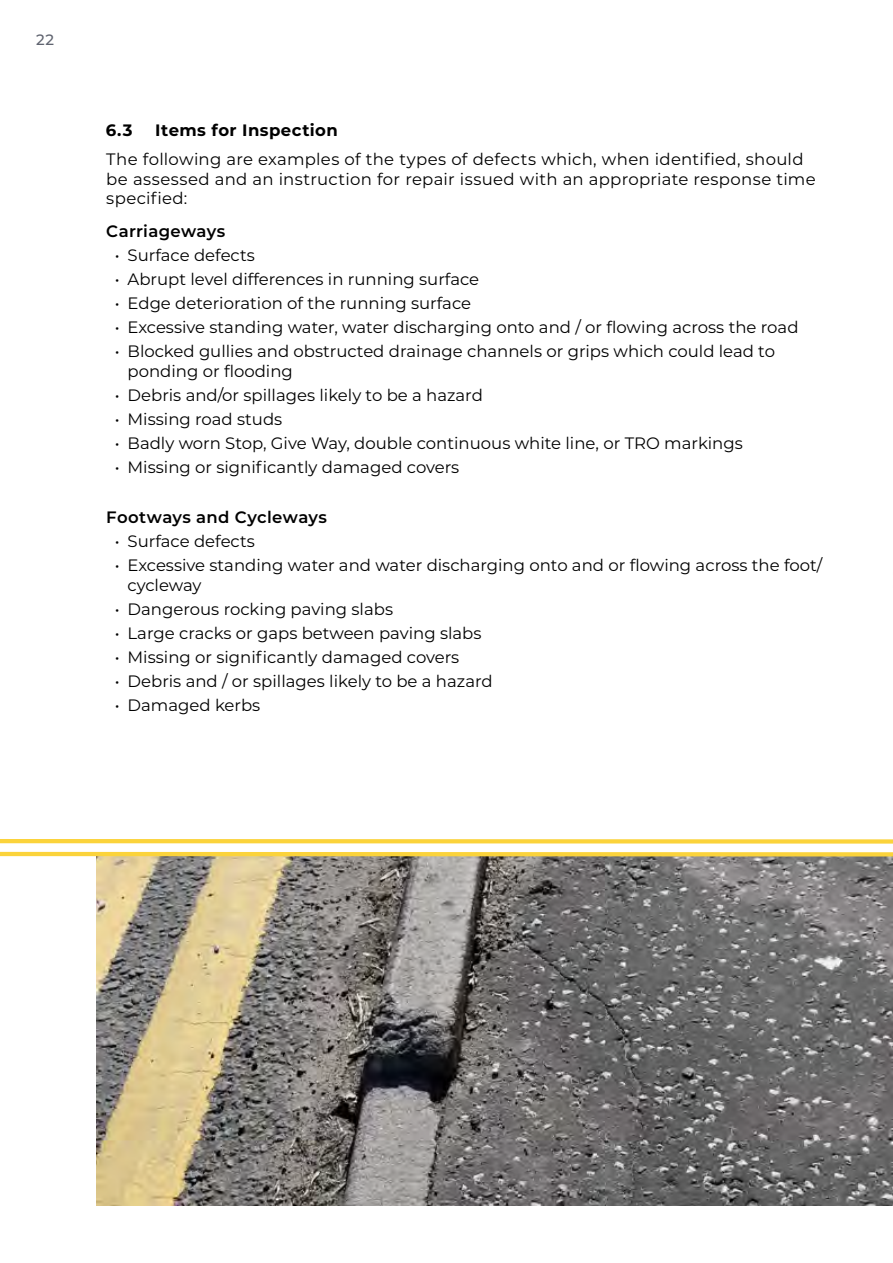
<style>
.page{position:relative;width:893px;height:1263px;background:#fff}
.page>*{position:absolute;margin:0;border:0;box-sizing:border-box;transform-origin:0 0}
.body_text{font:16.5px/19.8px "Montserrat";color:#000}
.body_text-2{font:16.5px/19.8px "Montserrat";letter-spacing:.02em;color:#000}
.subheading{font:600 16.5px "Montserrat";letter-spacing:.02em;color:#000}
.t1{font:700 16.5px "Montserrat";letter-spacing:.025em;color:#000}
.t2{font:500 15px "Montserrat";color:#606470}
</style>
<div class="page">
<img style="left:97px;top:856px;width:796px;height:350px">
<hr style="left:0;top:852px;width:893px;height:4px;background:#fbd33b">
<div style="left:0;top:839px;width:893px;height:5px;background:#fbd33b"></div>
<p class="t2" style="left:36px;top:29px;width:19px">22</p>
<p class="t1" style="left:106px;top:119px;width:28px">6.3</p>
<p class="t1" style="left:155px;top:119px;width:184px">Items for Inspection</p>
<p class="body_text-2" style="left:106px;top:148px;width:711px">The following are examples of the types of defects which, when identified, should be assessed and an instruction for repair issued with an appropriate response time specified:</p>
<p class="subheading" style="left:106px;top:219px;width:120px">Carriageways</p>
<p class="body_text" style="left:115px;top:245px;width:141px">• Surface defects</p>
<p class="body_text" style="left:115px;top:269px;width:366px">• Abrupt level differences in running surface</p>
<p class="body_text" style="left:115px;top:293px;width:358px">• Edge deterioration of the running surface</p>
<p class="body_text" style="left:115px;top:317px;width:685px">• Excessive standing water, water discharging onto and / or flowing across the road</p>
<p class="body_text" style="left:128px;top:341px;width:649px;text-indent:-13px">• Blocked gullies and obstructed drainage channels or grips which could lead to ponding or flooding</p>
<p class="body_text" style="left:115px;top:385px;width:370px">• Debris and/or spillages likely to be a hazard</p>
<p class="body_text" style="left:115px;top:409px;width:169px">• Missing road studs</p>
<p class="body_text" style="left:115px;top:433px;width:629px">• Badly worn Stop, Give Way, double continuous white line, or TRO markings</p>
<p class="body_text" style="left:115px;top:457px;width:346px">• Missing or significantly damaged covers</p>
<p class="subheading" style="left:106px;top:505px;width:222px">Footways and Cycleways</p>
<p class="body_text" style="left:115px;top:530px;width:141px">• Surface defects</p>
<p class="body_text" style="left:128px;top:554px;width:696px;text-indent:-13px">• Excessive standing water and water discharging onto and or flowing across the foot/ cycleway</p>
<p class="body_text" style="left:115px;top:598px;width:280px">• Dangerous rocking paving slabs</p>
<p class="body_text" style="left:115px;top:622px;width:368px">• Large cracks or gaps between paving slabs</p>
<p class="body_text" style="left:115px;top:646px;width:346px">• Missing or significantly damaged covers</p>
<p class="body_text" style="left:115px;top:671px;width:379px">• Debris and / or spillages likely to be a hazard</p>
<p class="body_text" style="left:115px;top:695px;width:147px">• Damaged kerbs</p>
</div>
